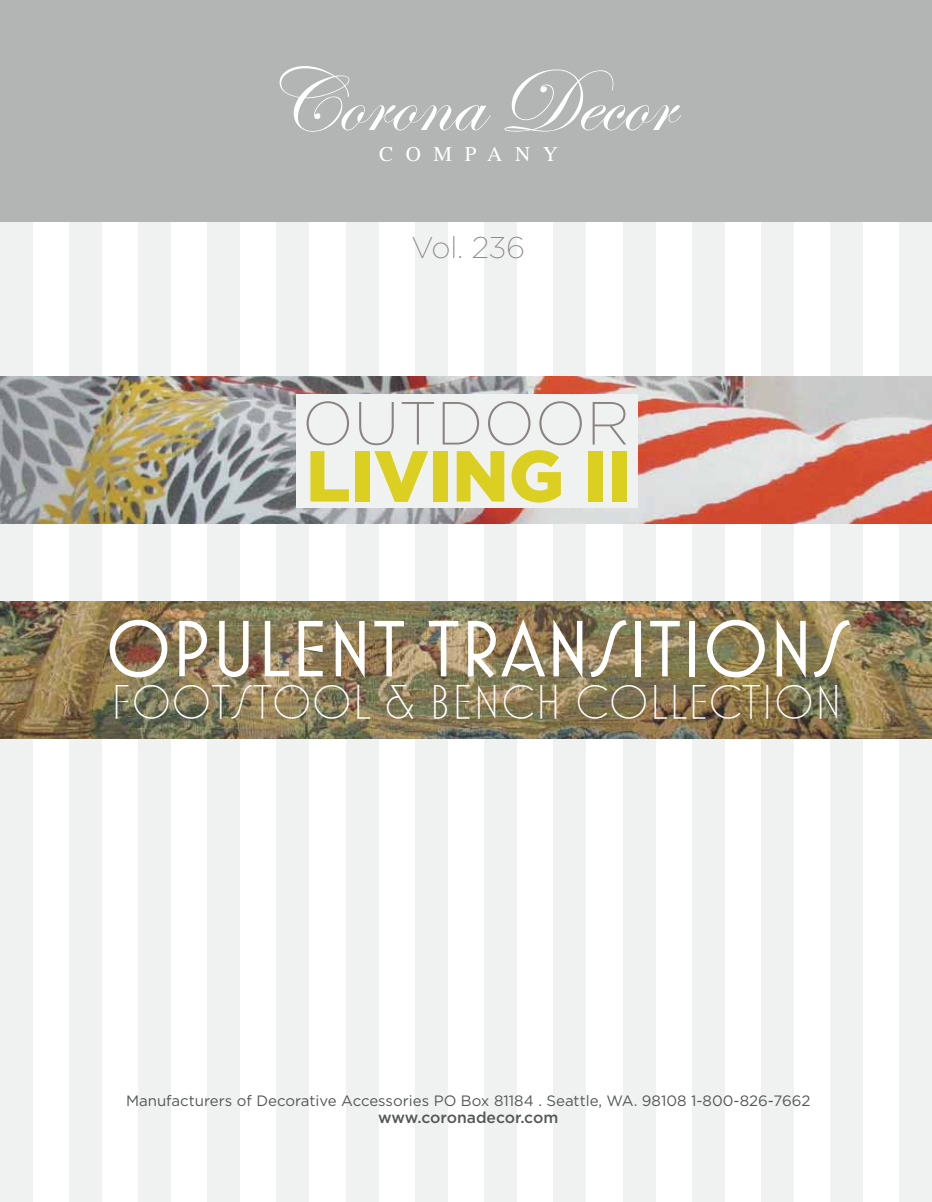
<style>
.page{position:relative;width:932px;height:1202px;background:#fff}
.page>*{position:absolute;margin:0;border:0;box-sizing:border-box;transform-origin:0 0}
.t1{font:91.5px "Edwardian Script ITC";color:#fff}
.t2{font:81px "Mostra Two";color:#fff}
.t3{font:900 72px "Gotham";color:#dbd021}
.t4{font:200 60.75px "Gotham";color:#898382}
.t5{font:300 48px "Mostra Two";color:#fff}
.t6{font:200 30px "Gotham";color:#898382}
.t7{font:21px "Times";letter-spacing:.6em;color:#fff}
.t8{font:500 15.75px "Gotham";color:#565858}
.t9{font:15px "Gotham";color:#565858}
</style>
<div class="page">
<div style="left:0;top:5px;width:32px;height:1197px;background:#f0f2f1"></div>
<div style="left:69px;top:5px;width:33px;height:1197px;background:#f0f2f1"></div>
<div style="left:138px;top:5px;width:33px;height:1197px;background:#f0f2f1"></div>
<div style="left:207px;top:5px;width:33px;height:1197px;background:#f0f2f1"></div>
<div style="left:277px;top:5px;width:32px;height:1197px;background:#f0f2f1"></div>
<div style="left:346px;top:5px;width:32px;height:1197px;background:#f0f2f1"></div>
<div style="left:415px;top:5px;width:32px;height:1197px;background:#f0f2f1"></div>
<div style="left:484px;top:5px;width:33px;height:1197px;background:#f0f2f1"></div>
<div style="left:553px;top:5px;width:33px;height:1197px;background:#f0f2f1"></div>
<div style="left:622px;top:5px;width:33px;height:1197px;background:#f0f2f1"></div>
<div style="left:692px;top:5px;width:32px;height:1197px;background:#f0f2f1"></div>
<div style="left:761px;top:5px;width:32px;height:1197px;background:#f0f2f1"></div>
<div style="left:830px;top:5px;width:32px;height:1197px;background:#f0f2f1"></div>
<div style="left:899px;top:5px;width:33px;height:1197px;background:#f0f2f1"></div>
<div style="left:0;top:0;width:932px;height:221px;background:#b3b5b4"></div>
<img style="left:0;top:376px;width:932px;height:148px">
<img style="left:0;top:601px;width:932px;height:137px">
<div style="left:296px;top:394px;width:341px;height:113px;background:#f0f2f1"></div>
<h1 class="t1" style="left:263px;top:52px;width:411px">Corona Decor</h1>
<h3 class="t7" style="left:379px;top:142px;width:180px">COMPANY</h3>
<h3 class="t6" style="left:411px;top:231px;width:115px">Vol. 236</h3>
<h3 class="t4" style="left:302px;top:390px;width:329px">OUTDOOR</h3>
<h3 class="t3" style="left:306px;top:434px;width:327px">LIVING II</h3>
<h2 class="t2" style="left:106px;top:604px;width:745px">OPULENT TRANSITIONS</h2>
<h3 class="t5" style="left:110px;top:675px;width:734px">FOOTSTOOL &amp; BENCH COLLECTION</h3>
<p class="t9" style="left:126px;top:1092px;width:685px">Manufacturers of Decorative Accessories PO Box 81184 . Seattle, WA. 98108 1-800-826-7662</p>
<p class="t8" style="left:378px;top:1108px;width:182px">www.coronadecor.com</p>
</div>
